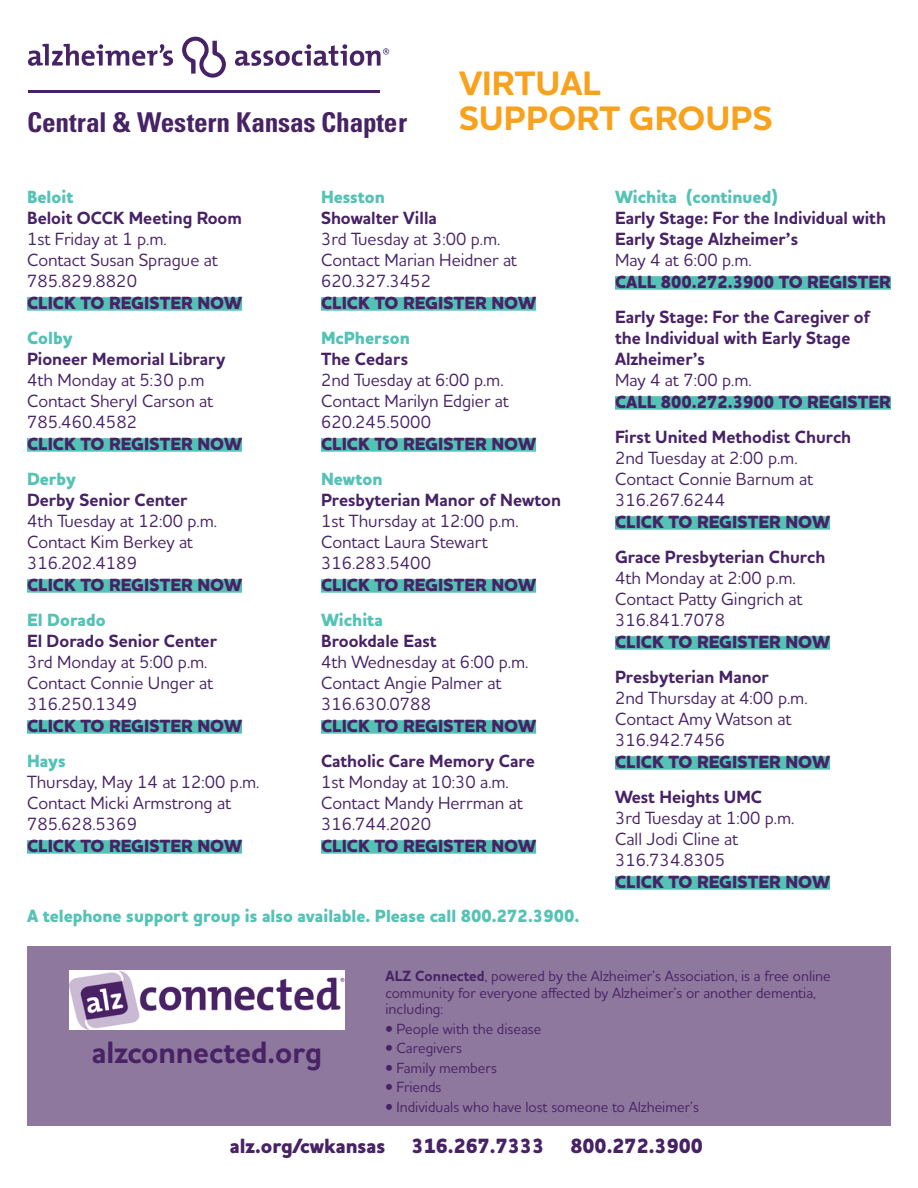
<style>
.page{position:relative;width:918px;height:1188px;background:#fff}
.page>*{position:absolute;margin:0;border:0;box-sizing:border-box;transform-origin:0 0}
.t1{font:700 34.5px/34.5px "Houschka Alt Pro";color:#f8a11c}
.t2{font:700 31.5px "Houschka Alt Pro";color:#472265;scale:.96 1}
.t3{font:700 condensed 27.3px "Univers LT Std";letter-spacing:-.01em;color:#472264}
.t4{font:800 21px "Houschka Alt Pro";color:#472265;scale:.96 1}
.t5{font:500 18px/21px "Houschka Alt Pro";color:#472265;scale:.96 1}
.t6{font:700 18px/21px "Houschka Alt Pro";color:#472265;scale:.96 1}
.t7{font:800 18px "Houschka Alt Pro";color:#472265;scale:.96 1}
.t8{font:800 18px "Houschka Alt Pro";color:#55c2b6;scale:.96 1}
.t9{font:500 15px/16.5px "Houschka Alt Pro";color:#472265;scale:.96 1}
.s1{font-weight:700}
</style>
<div class="page">
<svg style="left:182px;top:37px;width:44px;height:41px"></svg>
<svg style="left:28px;top:44px;width:145px;height:22px"></svg>
<svg style="left:235px;top:44px;width:154px;height:22px"></svg>
<hr style="left:29px;top:90px;width:351px;height:2px;background:#472264">
<div style="left:27px;top:946px;width:864px;height:180px;background:#8e789d"></div>
<div style="left:27px;top:297px;width:215px;height:14px;background:#55c2b6"></div>
<div style="left:27px;top:438px;width:215px;height:14px;background:#55c2b6"></div>
<div style="left:27px;top:579px;width:215px;height:14px;background:#55c2b6"></div>
<div style="left:27px;top:720px;width:215px;height:14px;background:#55c2b6"></div>
<div style="left:27px;top:840px;width:215px;height:14px;background:#55c2b6"></div>
<div style="left:321px;top:297px;width:215px;height:14px;background:#55c2b6"></div>
<div style="left:321px;top:438px;width:215px;height:14px;background:#55c2b6"></div>
<div style="left:321px;top:579px;width:215px;height:14px;background:#55c2b6"></div>
<div style="left:321px;top:720px;width:215px;height:14px;background:#55c2b6"></div>
<div style="left:321px;top:840px;width:215px;height:14px;background:#55c2b6"></div>
<div style="left:615px;top:276px;width:276px;height:14px;background:#55c2b6"></div>
<div style="left:615px;top:396px;width:276px;height:14px;background:#55c2b6"></div>
<div style="left:615px;top:516px;width:215px;height:14px;background:#55c2b6"></div>
<div style="left:615px;top:636px;width:215px;height:14px;background:#55c2b6"></div>
<div style="left:615px;top:756px;width:215px;height:14px;background:#55c2b6"></div>
<div style="left:615px;top:876px;width:215px;height:14px;background:#55c2b6"></div>
<img style="left:69px;top:970px;width:276px;height:59px">
<h3 class="t3" style="left:27px;top:106px;width:382px">Central &amp; Western Kansas Chapter</h3>
<h1 class="t1" style="left:459px;top:67px;width:315px">VIRTUAL<br>SUPPORT GROUPS</h1>
<p class="t8" style="left:27px;top:185px;width:50px">Beloit</p>
<p class="t6" style="left:27px;top:207px;width:225px">Beloit OCCK Meeting Room</p>
<p class="t5" style="left:27px;top:228px;width:200px">1st Friday at 1 p.m.<br>Contact Susan Sprague at<br>785.829.8820</p>
<p class="t7" style="left:27px;top:291px;width:226px">CLICK TO REGISTER NOW</p>
<p class="t8" style="left:27px;top:326px;width:49px">Colby</p>
<p class="t6" style="left:27px;top:348px;width:208px">Pioneer Memorial Library</p>
<p class="t5" style="left:27px;top:369px;width:196px">4th Monday at 5:30 p.m<br>Contact Sheryl Carson at<br>785.460.4582</p>
<p class="t7" style="left:27px;top:432px;width:226px">CLICK TO REGISTER NOW</p>
<p class="t8" style="left:27px;top:467px;width:53px">Derby</p>
<p class="t6" style="left:27px;top:489px;width:169px">Derby Senior Center</p>
<p class="t5" style="left:27px;top:510px;width:200px">4th Tuesday at 12:00 p.m.<br>Contact Kim Berkey at<br>316.202.4189</p>
<p class="t7" style="left:27px;top:573px;width:226px">CLICK TO REGISTER NOW</p>
<p class="t8" style="left:27px;top:608px;width:84px">El Dorado</p>
<p class="t6" style="left:27px;top:630px;width:199px">El Dorado Senior Center</p>
<p class="t5" style="left:27px;top:651px;width:195px">3rd Monday at 5:00 p.m.<br>Contact Connie Unger at<br>316.250.1349</p>
<p class="t7" style="left:27px;top:714px;width:226px">CLICK TO REGISTER NOW</p>
<p class="t8" style="left:27px;top:749px;width:42px">Hays</p>
<p class="t5" style="left:27px;top:771px;width:244px">Thursday, May 14 at 12:00 p.m.<br>Contact Micki Armstrong at<br>785.628.5369</p>
<p class="t7" style="left:27px;top:834px;width:226px">CLICK TO REGISTER NOW</p>
<p class="t8" style="left:321px;top:185px;width:68px">Hesston</p>
<p class="t6" style="left:321px;top:207px;width:122px">Showalter Villa</p>
<p class="t5" style="left:321px;top:228px;width:206px">3rd Tuesday at 3:00 p.m.<br>Contact Marian Heidner at<br>620.327.3452</p>
<p class="t7" style="left:321px;top:291px;width:226px">CLICK TO REGISTER NOW</p>
<p class="t8" style="left:321px;top:326px;width:94px">McPherson</p>
<p class="t6" style="left:321px;top:348px;width:92px">The Cedars</p>
<p class="t5" style="left:321px;top:369px;width:197px">2nd Tuesday at 6:00 p.m.<br>Contact Marilyn Edgier at<br>620.245.5000</p>
<p class="t7" style="left:321px;top:432px;width:226px">CLICK TO REGISTER NOW</p>
<p class="t8" style="left:321px;top:467px;width:66px">Newton</p>
<p class="t6" style="left:321px;top:489px;width:251px">Presbyterian Manor of Newton</p>
<p class="t5" style="left:321px;top:510px;width:207px">1st Thursday at 12:00 p.m.<br>Contact Laura Stewart<br>316.283.5400</p>
<p class="t7" style="left:321px;top:573px;width:226px">CLICK TO REGISTER NOW</p>
<p class="t8" style="left:321px;top:608px;width:66px">Wichita</p>
<p class="t6" style="left:321px;top:630px;width:122px">Brookdale East</p>
<p class="t5" style="left:321px;top:651px;width:217px">4th Wednesday at 6:00 p.m.<br>Contact Angie Palmer at<br>316.630.0788</p>
<p class="t7" style="left:321px;top:714px;width:226px">CLICK TO REGISTER NOW</p>
<p class="t6" style="left:321px;top:750px;width:224px">Catholic Care Memory Care</p>
<p class="t5" style="left:321px;top:771px;width:212px">1st Monday at 10:30 a.m.<br>Contact Mandy Herrman at<br>316.744.2020</p>
<p class="t7" style="left:321px;top:834px;width:226px">CLICK TO REGISTER NOW</p>
<p class="t8" style="left:27px;top:904px;width:577px">A telephone support group is also available. Please call 800.272.3900.</p>
<p class="t8" style="left:615px;top:185px;width:171px">Wichita (continued)</p>
<p class="t6" style="left:615px;top:207px;width:284px">Early Stage: For the Individual with<br>Early Stage Alzheimer’s</p>
<p class="t5" style="left:615px;top:249px;width:144px">May 4 at 6:00 p.m.</p>
<p class="t7" style="left:615px;top:270px;width:289px">CALL 800.272.3900 TO REGISTER</p>
<p class="t6" style="left:615px;top:306px;width:267px">Early Stage: For the Caregiver of the Individual with Early Stage<br>Alzheimer’s</p>
<p class="t5" style="left:615px;top:369px;width:144px">May 4 at 7:00 p.m.</p>
<p class="t7" style="left:615px;top:390px;width:289px">CALL 800.272.3900 TO REGISTER</p>
<p class="t6" style="left:615px;top:426px;width:248px">First United Methodist Church</p>
<p class="t5" style="left:615px;top:447px;width:208px">2nd Tuesday at 2:00 p.m.<br>Contact Connie Barnum at<br>316.267.6244</p>
<p class="t7" style="left:615px;top:510px;width:226px">CLICK TO REGISTER NOW</p>
<p class="t6" style="left:615px;top:546px;width:221px">Grace Presbyterian Church</p>
<p class="t5" style="left:615px;top:567px;width:197px">4th Monday at 2:00 p.m.<br>Contact Patty Gingrich at<br>316.841.7078</p>
<p class="t7" style="left:615px;top:630px;width:226px">CLICK TO REGISTER NOW</p>
<p class="t6" style="left:615px;top:666px;width:162px">Presbyterian Manor</p>
<p class="t5" style="left:615px;top:687px;width:202px">2nd Thursday at 4:00 p.m.<br>Contact Amy Watson at<br>316.942.7456</p>
<p class="t7" style="left:615px;top:750px;width:226px">CLICK TO REGISTER NOW</p>
<p class="t6" style="left:615px;top:786px;width:155px">West Heights UMC</p>
<p class="t5" style="left:615px;top:807px;width:188px">3rd Tuesday at 1:00 p.m.<br>Call Jodi Cline at<br>316.734.8305</p>
<p class="t7" style="left:615px;top:870px;width:226px">CLICK TO REGISTER NOW</p>
<h2 class="t2" style="left:92px;top:1032px;width:242px">alzconnected.org</h2>
<p class="t9" style="left:386px;top:968px;width:465px"><span class="s1">ALZ Connected</span>, powered by the Alzheimer’s Association, is a free online community for everyone affected by Alzheimer’s or another dementia, including:</p>
<p class="t9" style="left:386px;top:1020px;width:164px">• People with the disease</p>
<p class="t9" style="left:386px;top:1040px;width:81px">• Caregivers</p>
<p class="t9" style="left:386px;top:1059px;width:118px">• Family members</p>
<p class="t9" style="left:386px;top:1079px;width:60px">• Friends</p>
<p class="t9" style="left:386px;top:1098px;width:328px">• Individuals who have lost someone to Alzheimer’s</p>
<p class="t4" style="left:230px;top:1132px;width:163px">alz.org/cwkansas</p>
<p class="t4" style="left:412px;top:1132px;width:140px">316.267.7333</p>
<p class="t4" style="left:570px;top:1132px;width:140px">800.272.3900</p>
</div>
